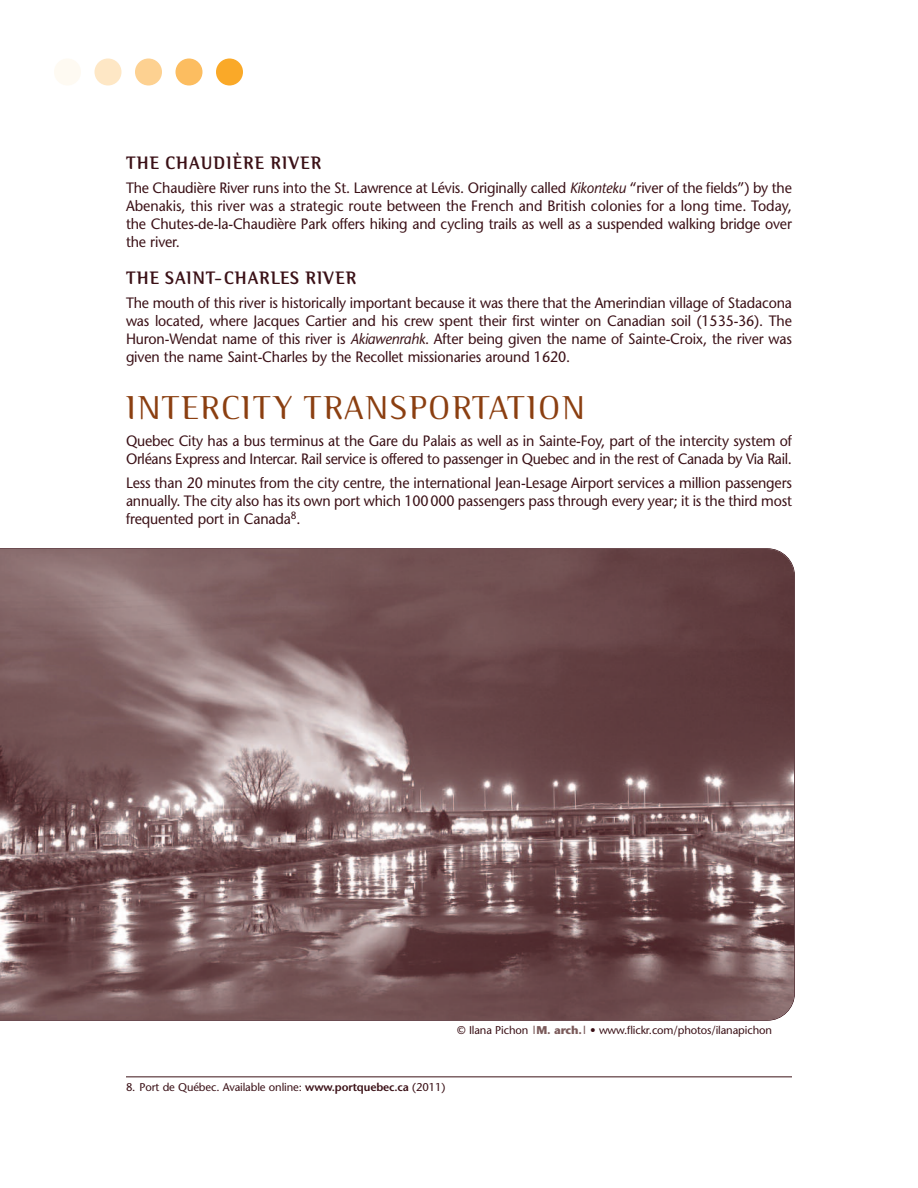
<style>
.page{position:relative;width:918px;height:1188px;background:#fff}
.page>*{position:absolute;margin:0;border:0;box-sizing:border-box;transform-origin:0 0}
.t1{font:300 33px "Binary ITC";letter-spacing:.06em;color:#8b3f11}
.t2{font:700 18px "Binary ITC";letter-spacing:.06em;color:#3b1117}
.t3{font:15px/18px "Stone Sans";letter-spacing:-.01em;color:#3b1117;text-align:justify;scale:.95 1}
.t4{font:11.25px "Stone Sans";letter-spacing:-.01em;color:#3b1117}
.s1{font-style:italic}
.s2{font-weight:700;color:#7b5b5b}
.s3{font-weight:600}
</style>
<div class="page">
<div style="left:216px;top:58px;width:27px;height:28px;background:#faa928;border-radius:50%"></div>
<div style="left:176px;top:58px;width:26px;height:28px;background:#fcbd60;border-radius:50%"></div>
<div style="left:135px;top:58px;width:27px;height:28px;background:#fdd191;border-radius:50%"></div>
<div style="left:94px;top:58px;width:28px;height:28px;background:#fee7c5;border-radius:50%"></div>
<div style="left:54px;top:58px;width:27px;height:28px;background:#fefaf2;border-radius:50%"></div>
<svg style="left:0;top:548px;width:795px;height:473px"></svg>
<hr style="left:126px;top:1076px;width:666px;height:1px;background:#3b1117">
<p class="t2" style="left:126px;top:156px;width:197px">THE CHAUDIÈRE RIVER</p>
<p class="t3" style="left:126px;top:180px;width:703px">The Chaudière River runs into the St. Lawrence at Lévis. Originally called <span class="s1">Kikonteku</span> “river of the fields”) by the Abenakis, this river was a strategic route between the French and British colonies for a long time. Today, the Chutes-de-la-Chaudière Park offers hiking and cycling trails as well as a suspended walking bridge over the river.</p>
<p class="t2" style="left:126px;top:272px;width:232px">THE SAINT-CHARLES RIVER</p>
<p class="t3" style="left:126px;top:295px;width:703px">The mouth of this river is historically important because it was there that the Amerindian village of Stadacona was located, where Jacques Cartier and his crew spent their first winter on Canadian soil (1535-36). The Huron-Wendat name of this river is <span class="s1">Akiawenrahk</span>. After being given the name of Sainte-Croix, the river was given the name Saint-Charles by the Recollet missionaries around 1620.</p>
<h1 class="t1" style="left:126px;top:396px;width:460px">INTERCITY TRANSPORTATION</h1>
<p class="t3" style="left:126px;top:433px;width:703px">Quebec City has a bus terminus at the Gare du Palais as well as in Sainte-Foy, part of the intercity system of<br>Orléans Express and Intercar. Rail service is offered to passenger in Quebec and in the rest of Canada by Via Rail.</p>
<p class="t3" style="left:126px;top:475px;width:703px">Less than 20 minutes from the city centre, the international Jean-Lesage Airport services a million passengers annually. The city also has its own port which 100000 passengers pass through every year; it is the third most frequented port in Canada<sup>8</sup>.</p>
<p class="t4" style="left:457px;top:1025px;width:316px">© Ilana Pichon <span class="s2">|M. arch.|</span> • www.flickr.com/photos/ilanapichon</p>
<p class="t4" style="left:126px;top:1082px;width:321px">8. Port de Québec. Available online: <span class="s3">www.portquebec.ca</span> (2011)</p>
</div>
